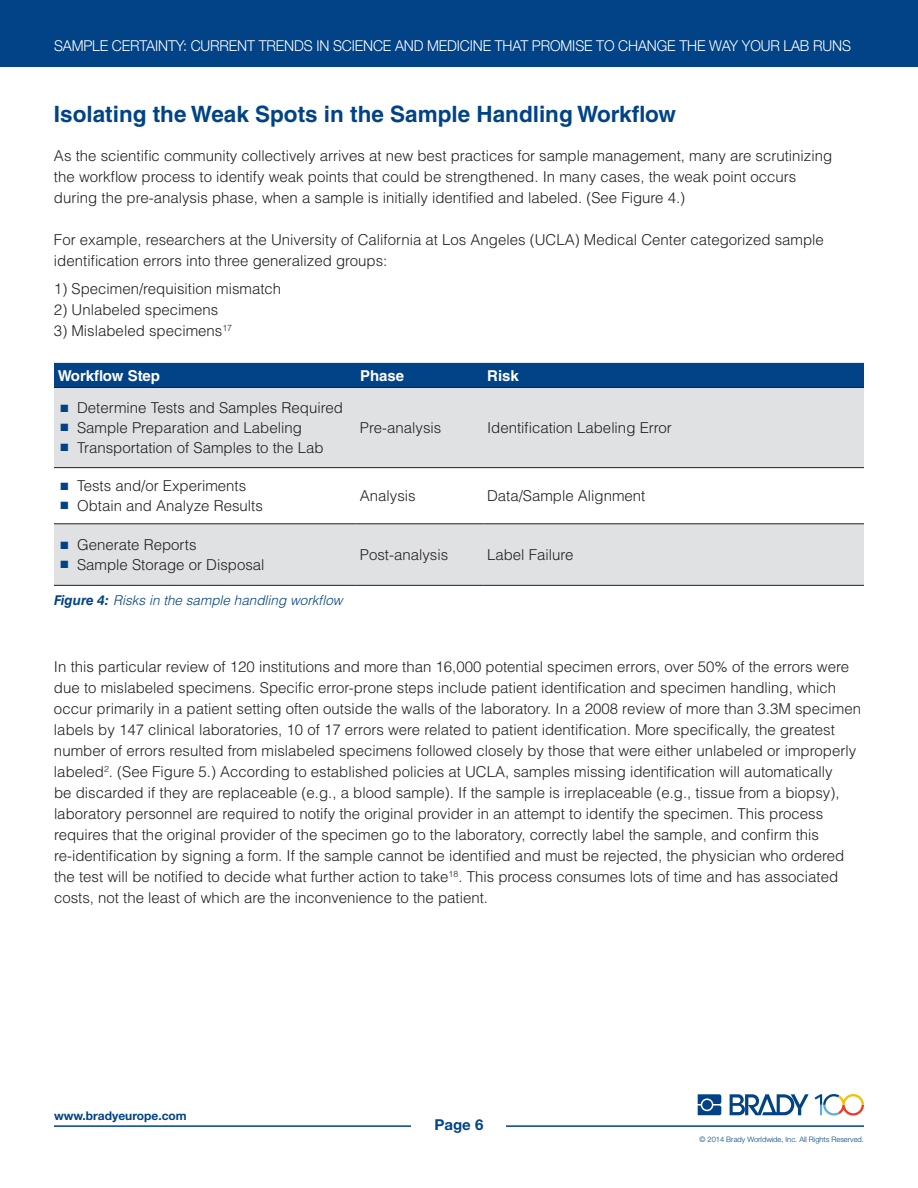
<style>
.page{position:relative;width:918px;height:1188px;background:#fff}
.page>*{position:absolute;margin:0;border:0;box-sizing:border-box;transform-origin:0 0}
.t1{font:700 22.5px "Helvetica LT Std";color:#014386}
.t2{font:300 15px/21px "Helvetica LT Std";color:#231f20}
.t3{font:300 15px "Helvetica Neue LT Pro";letter-spacing:-.01em;color:#fff;scale:.95 1}
.t4{font:700 15px "Helvetica LT Std";color:#fff}
.t5{font:700 15px "Helvetica Neue LT Pro";color:#014386}
.t6{font:italic 300 13.5px "Helvetica LT Std";color:#014386}
.t7{font:700 12px "Helvetica Neue LT Pro";color:#014386}
.t8{font:300 7.5px "Helvetica Neue LT Pro";color:#014386}
.s1{color:#014386}
.s2{font-weight:700}
</style>
<div class="page">
<hr style="left:54px;top:1125px;width:810px;height:2px;background:#014386">
<div style="left:412px;top:1115px;width:94px;height:20px;background:#fff"></div>
<div style="left:0;top:0;width:918px;height:67px;background:#014386"></div>
<svg style="left:730px;top:1094px;width:79px;height:21px"></svg>
<svg style="left:698px;top:1094px;width:23px;height:21px"></svg>
<svg style="left:815px;top:1094px;width:49px;height:22px"></svg>
<div style="left:54px;top:363px;width:810px;height:24px;background:#014386"></div>
<svg style="left:54px;top:388px;width:810px;height:197px;fill:#dfe1e3"></svg>
<hr style="left:54px;top:387px;width:810px;height:1px;background:#231f20">
<hr style="left:54px;top:467px;width:810px;height:1px;background:#231f20">
<hr style="left:54px;top:523px;width:302px;height:1px;background:#231f20">
<hr style="left:54px;top:585px;width:302px;height:1px;background:#231f20">
<hr style="left:356px;top:523px;width:128px;height:1px;background:#231f20">
<hr style="left:356px;top:585px;width:128px;height:1px;background:#231f20">
<hr style="left:484px;top:523px;width:380px;height:1px;background:#231f20">
<hr style="left:484px;top:585px;width:380px;height:1px;background:#231f20">
<p class="t3" style="left:54px;top:40px;width:840px">SAMPLE CERTAINTY: CURRENT TRENDS IN SCIENCE AND MEDICINE THAT PROMISE TO CHANGE THE WAY YOUR LAB RUNS</p>
<h1 class="t1" style="left:54px;top:106px;width:624px">Isolating the Weak Spots in the Sample Handling Workflow</h1>
<p class="t2" style="left:54px;top:147px;width:780px">As the scientific community collectively arrives at new best practices for sample management, many are scrutinizing the workflow process to identify weak points that could be strengthened. In many cases, the weak point occurs during the pre-analysis phase, when a sample is initially identified and labeled. (See Figure 4.)</p>
<p class="t2" style="left:54px;top:231px;width:771px">For example, researchers at the University of California at Los Angeles (UCLA) Medical Center categorized sample identification errors into three generalized groups:</p>
<p class="t2" style="left:54px;top:279px;width:229px">1) Specimen/requisition mismatch</p>
<p class="t2" style="left:54px;top:300px;width:166px">2) Unlabeled specimens</p>
<p class="t2" style="left:54px;top:321px;width:180px">3) Mislabeled specimens<sup>17</sup></p>
<p class="t4" style="left:58px;top:370px;width:104px">Workflow Step</p>
<p class="t4" style="left:360px;top:370px;width:46px">Phase</p>
<p class="t4" style="left:487px;top:370px;width:33px">Risk</p>
<p class="t2" style="left:61px;top:399px;width:284px"><span class="s1">■</span> Determine Tests and Samples Required</p>
<p class="t2" style="left:61px;top:418px;width:243px"><span class="s1">■</span> Sample Preparation and Labeling</p>
<p class="t2" style="left:61px;top:438px;width:264px"><span class="s1">■</span> Transportation of Samples to the Lab</p>
<p class="t2" style="left:360px;top:418px;width:83px">Pre-analysis</p>
<p class="t2" style="left:487px;top:418px;width:186px">Identification Labeling Error</p>
<p class="t2" style="left:61px;top:477px;width:187px"><span class="s1">■</span> Tests and/or Experiments</p>
<p class="t2" style="left:61px;top:496px;width:204px"><span class="s1">■</span> Obtain and Analyze Results</p>
<p class="t2" style="left:61px;top:536px;width:137px"><span class="s1">■</span> Generate Reports</p>
<p class="t2" style="left:61px;top:555px;width:206px"><span class="s1">■</span> Sample Storage or Disposal</p>
<p class="t6" style="left:54px;top:596px;width:290px"><span class="s2">Figure 4:</span> Risks in the sample handling workflow</p>
<p class="t2" style="left:360px;top:487px;width:57px">Analysis</p>
<p class="t2" style="left:487px;top:487px;width:160px">Data/Sample Alignment</p>
<p class="t2" style="left:360px;top:545px;width:90px">Post-analysis</p>
<p class="t2" style="left:487px;top:545px;width:88px">Label Failure</p>
<p class="t2" style="left:54px;top:657px;width:809px">In this particular review of 120 institutions and more than 16,000 potential specimen errors, over 50% of the errors were due to mislabeled specimens. Specific error-prone steps include patient identification and specimen handling, which occur primarily in a patient setting often outside the walls of the laboratory. In a 2008 review of more than 3.3M specimen labels by 147 clinical laboratories, 10 of 17 errors were related to patient identification. More specifically, the greatest number of errors resulted from mislabeled specimens followed closely by those that were either unlabeled or improperly labeled<sup>2</sup>. (See Figure 5.) According to established policies at UCLA, samples missing identification will automatically<br>be discarded if they are replaceable (e.g., a blood sample). If the sample is irreplaceable (e.g., tissue from a biopsy), laboratory personnel are required to notify the original provider in an attempt to identify the specimen. This process requires that the original provider of the specimen go to the laboratory, correctly label the sample, and confirm this re-identification by signing a form. If the sample cannot be identified and must be rejected, the physician who ordered the test will be notified to decide what further action to take<sup>18</sup>. This process consumes lots of time and has associated costs, not the least of which are the inconvenience to the patient.</p>
<p class="t7" style="left:54px;top:1112px;width:134px">www.bradyeurope.com</p>
<p class="t5" style="left:435px;top:1120px;width:50px">Page 6</p>
<p class="t8" style="left:699px;top:1137px;width:166px">© 2014 Brady Worldwide, Inc. All Rights Reserved.</p>
</div>
